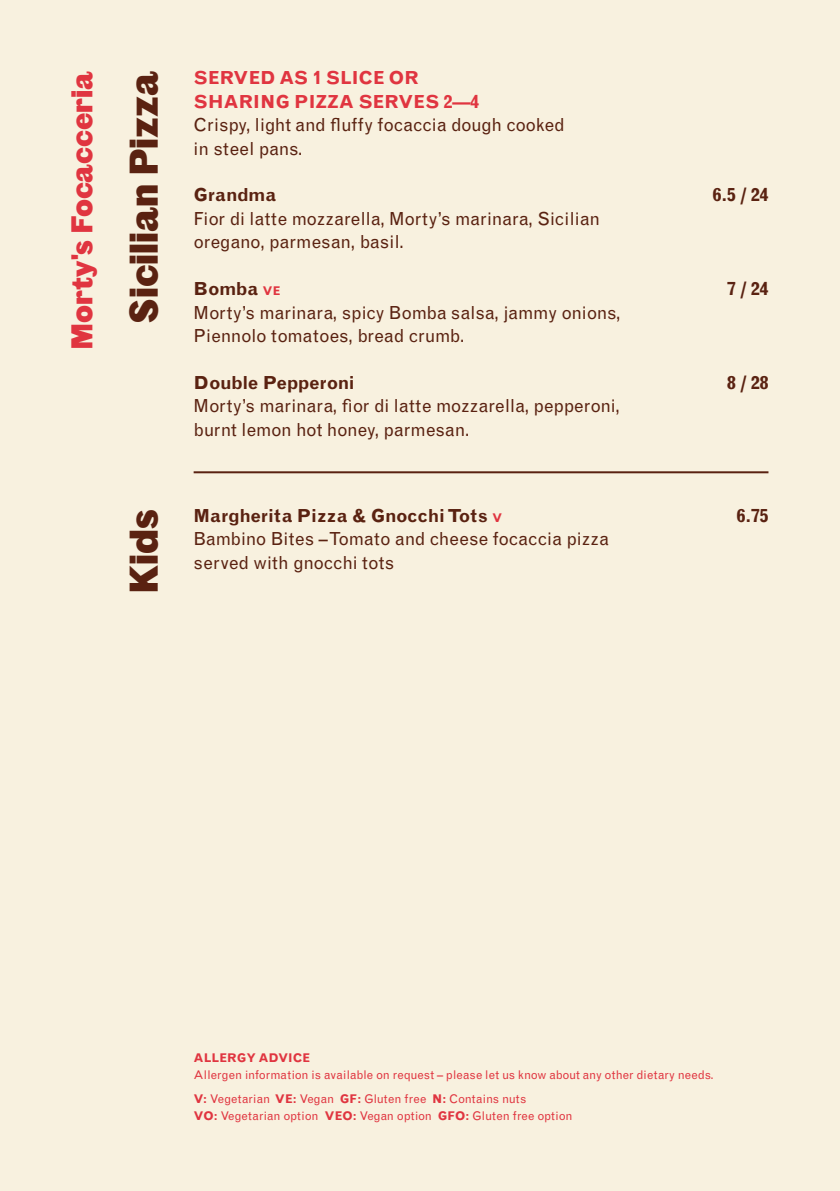
<style>
.page{position:relative;width:840px;height:1191px;background:#fff}
.page>*{position:absolute;margin:0;border:0;box-sizing:border-box;transform-origin:0 0}
.t1{font:40px "Original Sans Three";color:#5a2211}
.t2{font:30px "Original Sans Three";color:#e03540}
.t3{font:18px/23.4px "Grotesque MT Std";color:#5a2211}
.t4{font:700 18px "Grotesque MT Std";letter-spacing:-.015em;color:#5a2211}
.t5{font:700 18px/23.4px "Grotesque MT Std";color:#e03540}
.t6{font:12px/24.6px "Grotesque MT Std";color:#e03540}
.t7{font:700 12px "Grotesque MT Std";color:#e03540}
.s1{font-weight:700}
.s2{font-weight:700;font-size:12px;color:#e03540}
</style>
<div class="page">
<div style="left:0;top:0;width:839px;height:1191px;background:#f8f1df"></div>
<hr style="left:193px;top:471px;width:575px;height:2px;background:#5a2211">
<h2 class="t2" style="left:60px;top:350px;width:280px;rotate:-90deg">Morty's Focacceria</h2>
<h1 class="t1" style="left:114px;top:324px;width:254px;rotate:-90deg">Sicilian Pizza</h1>
<p class="t5" style="left:193px;top:67px;width:287px">SERVED AS 1 SLICE OR<br>SHARING PIZZA SERVES 2—4</p>
<p class="t3" style="left:193px;top:113px;width:372px">Crispy, light and fluffy focaccia dough cooked in steel pans.</p>
<p class="t4" style="left:193px;top:184px;width:84px">Grandma</p>
<p class="t3" style="left:193px;top:207px;width:408px">Fior di latte mozzarella, Morty’s marinara, Sicilian oregano, parmesan, basil.</p>
<p class="t3" style="left:193px;top:277px;width:428px"><span class="s1">Bomba</span> <span class="s2">VE<br></span>Morty’s marinara, spicy Bomba salsa, jammy onions,<br>Piennolo tomatoes, bread crumb.</p>
<p class="t4" style="left:193px;top:372px;width:162px">Double Pepperoni</p>
<p class="t3" style="left:193px;top:394px;width:428px">Morty’s marinara, fior di latte mozzarella, pepperoni, burnt lemon hot honey, parmesan.</p>
<p class="t4" style="left:712px;top:184px;width:57px">6.5 / 24</p>
<p class="t4" style="left:726px;top:278px;width:43px">7 / 24</p>
<p class="t4" style="left:726px;top:372px;width:43px">8 / 28</p>
<h1 class="t1" style="left:114px;top:593px;width:86px;rotate:-90deg">Kids</h1>
<p class="t3" style="left:193px;top:504px;width:416px"><span class="s1">Margherita Pizza &amp; Gnocchi Tots</span> <span class="s2">V<br></span>Bambino Bites – Tomato and cheese focaccia pizza served with gnocchi tots</p>
<p class="t4" style="left:736px;top:505px;width:33px">6.75</p>
<p class="t7" style="left:193px;top:1051px;width:118px">ALLERGY ADVICE</p>
<p class="t6" style="left:193px;top:1062px;width:521px">Allergen information is available on request – please let us know about any other dietary needs.<br><span class="s1">V:</span> Vegetarian <span class="s1">VE:</span> Vegan <span class="s1">GF:</span> Gluten free <span class="s1">N:</span> Contains nuts</p>
<p class="t6" style="left:193px;top:1103px;width:380px"><span class="s1">VO:</span> Vegetarian option <span class="s1">VEO:</span> Vegan option <span class="s1">GFO:</span> Gluten free option</p>
</div>
